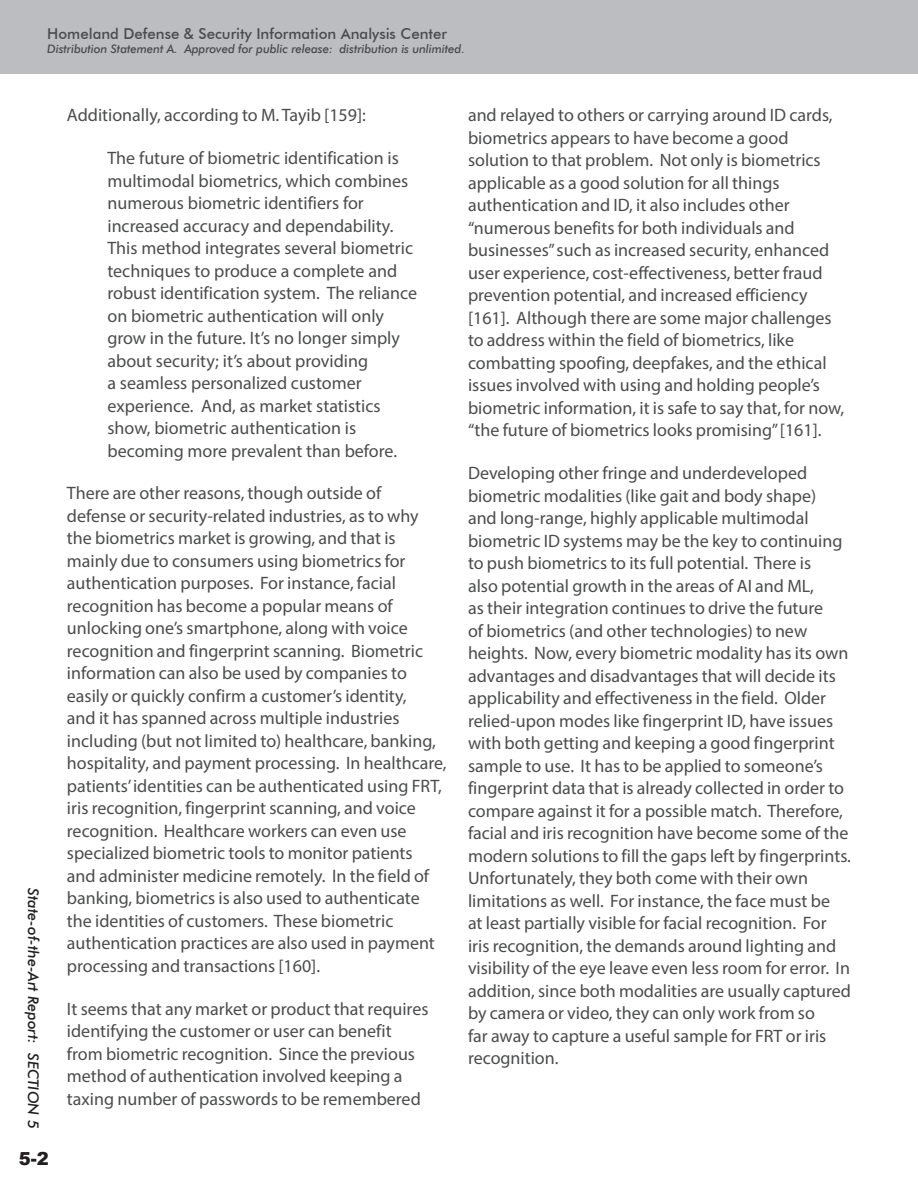
<style>
.page{position:relative;width:918px;height:1188px;background:#fff}
.page>*{position:absolute;margin:0;border:0;box-sizing:border-box;transform-origin:0 0}
.Copy{font:18px/22.5px "Myriad Pro";color:#4b4c4d}
.indented_text{font:18px/22.5px "Myriad Pro";color:#4b4c4d}
.t1{font:900 18px "Arial";color:#231f20}
.t2{font:500 15px "Futura BT";color:#4b4c4d}
.t3{font:italic 500 15px "Futura BT";color:#231f20}
.t4{font:italic 500 12px "Futura BT";letter-spacing:-.01em;color:#4b4c4d}
</style>
<div class="page">
<div style="left:0;top:0;width:918px;height:74px;background:#bcbdc0"></div>
<p class="t2" style="left:47px;top:25px;width:401px">Homeland Defense &amp; Security Information Analysis Center</p>
<p class="t4" style="left:47px;top:41px;width:419px">Distribution Statement A. Approved for public release: distribution is unlimited.</p>
<p class="t3" style="left:43px;top:888px;width:242px;rotate:90deg">State-of-the-Art Report: SECTION 5</p>
<p class="t1" style="left:19px;top:1145px;width:32px">5-2</p>
<p class="Copy" style="left:67px;top:104px;width:300px">Additionally, according to M. Tayib [159]:</p>
<p class="indented_text" style="left:107px;top:146px;width:311px">The future of biometric identification is multimodal biometrics, which combines numerous biometric identifiers for increased accuracy and dependability.<br>This method integrates several biometric techniques to produce a complete and robust identification system. The reliance on biometric authentication will only grow in the future. It’s no longer simply about security; it’s about providing<br>a seamless personalized customer experience. And, as market statistics show, biometric authentication is becoming more prevalent than before.</p>
<p class="Copy" style="left:67px;top:482px;width:381px">There are other reasons, though outside of<br>defense or security-related industries, as to why the biometrics market is growing, and that is mainly due to consumers using biometrics for authentication purposes. For instance, facial recognition has become a popular means of unlocking one’s smartphone, along with voice recognition and fingerprint scanning. Biometric information can also be used by companies to easily or quickly confirm a customer’s identity,<br>and it has spanned across multiple industries including (but not limited to) healthcare, banking, hospitality, and payment processing. In healthcare, patients’ identities can be authenticated using FRT, iris recognition, fingerprint scanning, and voice recognition. Healthcare workers can even use specialized biometric tools to monitor patients<br>and administer medicine remotely. In the field of banking, biometrics is also used to authenticate the identities of customers. These biometric authentication practices are also used in payment processing and transactions [160].</p>
<p class="Copy" style="left:67px;top:997px;width:363px">It seems that any market or product that requires identifying the customer or user can benefit from biometric recognition. Since the previous method of authentication involved keeping a taxing number of passwords to be remembered</p>
<p class="Copy" style="left:468px;top:104px;width:378px">and relayed to others or carrying around ID cards, biometrics appears to have become a good solution to that problem. Not only is biometrics applicable as a good solution for all things authentication and ID, it also includes other “numerous benefits for both individuals and businesses” such as increased security, enhanced user experience, cost-effectiveness, better fraud prevention potential, and increased efficiency [161]. Although there are some major challenges to address within the field of biometrics, like combatting spoofing, deepfakes, and the ethical issues involved with using and holding people’s biometric information, it is safe to say that, for now, “the future of biometrics looks promising” [161].</p>
<p class="Copy" style="left:468px;top:461px;width:385px">Developing other fringe and underdeveloped biometric modalities (like gait and body shape)<br>and long-range, highly applicable multimodal biometric ID systems may be the key to continuing to push biometrics to its full potential. There is<br>also potential growth in the areas of AI and ML,<br>as their integration continues to drive the future<br>of biometrics (and other technologies) to new heights. Now, every biometric modality has its own advantages and disadvantages that will decide its applicability and effectiveness in the field. Older relied-upon modes like fingerprint ID, have issues with both getting and keeping a good fingerprint sample to use. It has to be applied to someone’s fingerprint data that is already collected in order to compare against it for a possible match. Therefore, facial and iris recognition have become some of the modern solutions to fill the gaps left by fingerprints.<br>Unfortunately, they both come with their own limitations as well. For instance, the face must be<br>at least partially visible for facial recognition. For iris recognition, the demands around lighting and visibility of the eye leave even less room for error. In addition, since both modalities are usually captured by camera or video, they can only work from so<br>far away to capture a useful sample for FRT or iris recognition.</p>
</div>
